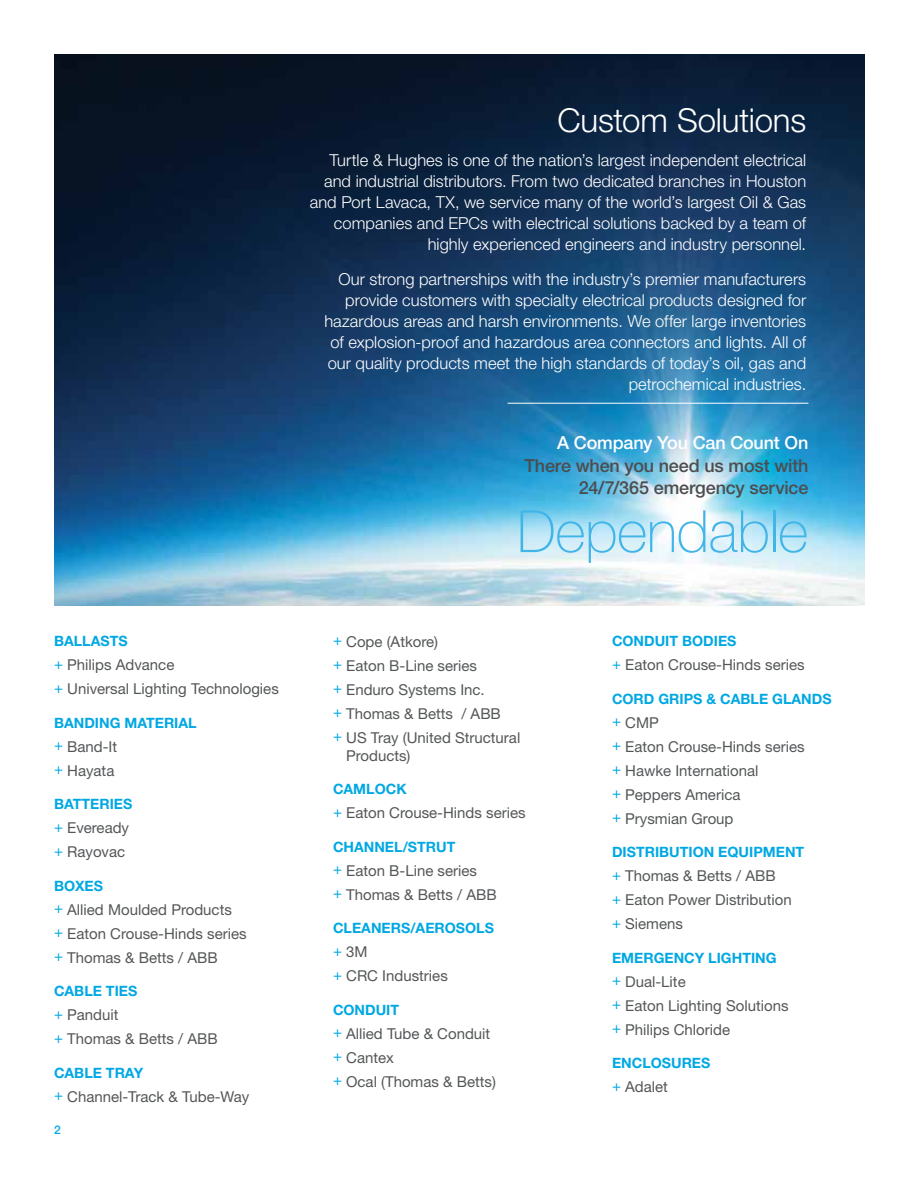
<style>
.page{position:relative;width:918px;height:1188px;background:#fff}
.page>*{position:absolute;margin:0;border:0;box-sizing:border-box;transform-origin:0 0}
.t1{font:100 58.5px "Helvetica Neue LT Std";letter-spacing:-.01em;color:#41b5e8}
.t2{font:300 33px "Helvetica Neue LT Std";letter-spacing:-.005em;color:#fff}
.t3{font:500 18px/22.5px "Helvetica Neue LT Std";letter-spacing:-.01em;color:#4d4d4f;text-align:right}
.t4{font:500 18px "Helvetica Neue LT Std";letter-spacing:-.01em;color:#fff}
.t5{font:300 16.5px/21px "Helvetica Neue LT Std";color:#fff;text-align:right}
.t6{font:15px/24px "Helvetica Neue LT Std";color:#545658}
.t7{font:700 14.25px "Helvetica Neue LT Std";color:#00a8e3}
.t8{font:500 12px "Helvetica Neue LT Std";color:#00a8e3}
.s1{color:#00a8e3}
</style>
<div class="page">
<img style="left:54px;top:54px;width:810px;height:552px">
<hr style="left:508px;top:403px;width:300px;height:1px;background:#fff">
<p class="t7" style="left:54px;top:632px;width:75px">BALLASTS</p>
<p class="t6" style="left:54px;top:653px;width:226px"><span class="s1">+</span> Philips Advance<br><span class="s1">+</span> Universal Lighting Technologies</p>
<p class="t7" style="left:54px;top:714px;width:144px">BANDING MATERIAL</p>
<p class="t6" style="left:54px;top:734px;width:65px"><span class="s1">+</span> Band-It <span class="s1">+</span> Hayata</p>
<p class="t7" style="left:54px;top:795px;width:80px">BATTERIES</p>
<p class="t6" style="left:54px;top:816px;width:77px"><span class="s1">+</span> Eveready <span class="s1">+</span> Rayovac</p>
<p class="t7" style="left:54px;top:877px;width:51px">BOXES</p>
<p class="t6" style="left:54px;top:897px;width:194px"><span class="s1">+</span> Allied Moulded Products<br><span class="s1">+</span> Eaton Crouse-Hinds series <span class="s1">+</span> Thomas &amp; Betts / ABB</p>
<p class="t7" style="left:54px;top:982px;width:85px">CABLE TIES</p>
<p class="t6" style="left:54px;top:1003px;width:165px"><span class="s1">+</span> Panduit<br><span class="s1">+</span> Thomas &amp; Betts / ABB</p>
<p class="t7" style="left:54px;top:1064px;width:91px">CABLE TRAY</p>
<p class="t6" style="left:54px;top:1084px;width:197px"><span class="s1">+</span> Channel-Track &amp; Tube-Way</p>
<p class="t8" style="left:54px;top:1123px;width:8px">2</p>
<h2 class="t2" style="left:557px;top:100px;width:250px">Custom Solutions</h2>
<p class="t5" style="left:310px;top:149px;width:498px">Turtle &amp; Hughes is one of the nation’s largest independent electrical and industrial distributors. From two dedicated branches in Houston and Port Lavaca, TX, we service many of the world’s largest Oil &amp; Gas companies and EPCs with electrical solutions backed by a team of highly experienced engineers and industry personnel.</p>
<p class="t5" style="left:324px;top:268px;width:483px">Our strong partnerships with the industry’s premier manufacturers provide customers with specialty electrical products designed for hazardous areas and harsh environments. We offer large inventories of explosion-proof and hazardous area connectors and lights. All of our quality products meet the high standards of today’s oil, gas and petrochemical industries.</p>
<p class="t4" style="left:557px;top:432px;width:253px">A Company You Can Count On</p>
<p class="t3" style="left:524px;top:454px;width:286px">There when you need us most with<br>24/7/365 emergency service</p>
<h1 class="t1" style="left:517px;top:498px;width:293px">Dependable</h1>
<p class="t6" style="left:333px;top:629px;width:189px"><span class="s1">+</span> Cope (Atkore)<br><span class="s1">+</span> Eaton B-Line series<br><span class="s1">+</span> Enduro Systems Inc.<br><span class="s1">+</span> Thomas &amp; Betts / ABB<br><span class="s1">+</span> US Tray (United Structural</p>
<p class="t6" style="left:346px;top:743px;width:66px">Products)</p>
<p class="t7" style="left:333px;top:780px;width:75px">CAMLOCK</p>
<p class="t6" style="left:333px;top:801px;width:194px"><span class="s1">+</span> Eaton Crouse-Hinds series</p>
<p class="t7" style="left:333px;top:838px;width:124px">CHANNEL/STRUT</p>
<p class="t6" style="left:333px;top:858px;width:165px"><span class="s1">+</span> Eaton B-Line series<br><span class="s1">+</span> Thomas &amp; Betts / ABB</p>
<p class="t7" style="left:333px;top:919px;width:163px">CLEANERS/AEROSOLS</p>
<p class="t6" style="left:333px;top:940px;width:116px"><span class="s1">+</span> 3M<br><span class="s1">+</span> CRC Industries</p>
<p class="t7" style="left:333px;top:1001px;width:68px">CONDUIT</p>
<p class="t6" style="left:333px;top:1021px;width:164px"><span class="s1">+</span> Allied Tube &amp; Conduit <span class="s1">+</span> Cantex<br><span class="s1">+</span> Ocal (Thomas &amp; Betts)</p>
<p class="t7" style="left:612px;top:632px;width:126px">CONDUIT BODIES</p>
<p class="t6" style="left:612px;top:653px;width:194px"><span class="s1">+</span> Eaton Crouse-Hinds series</p>
<p class="t7" style="left:612px;top:690px;width:221px">CORD GRIPS &amp; CABLE GLANDS</p>
<p class="t6" style="left:612px;top:710px;width:194px"><span class="s1">+</span> CMP<br><span class="s1">+</span> Eaton Crouse-Hinds series <span class="s1">+</span> Hawke International<br><span class="s1">+</span> Peppers America<br><span class="s1">+</span> Prysmian Group</p>
<p class="t7" style="left:612px;top:843px;width:194px">DISTRIBUTION EQUIPMENT</p>
<p class="t6" style="left:612px;top:864px;width:181px"><span class="s1">+</span> Thomas &amp; Betts / ABB<br><span class="s1">+</span> Eaton Power Distribution <span class="s1">+</span> Siemens</p>
<p class="t7" style="left:612px;top:949px;width:166px">EMERGENCY LIGHTING</p>
<p class="t6" style="left:612px;top:969px;width:178px"><span class="s1">+</span> Dual-Lite<br><span class="s1">+</span> Eaton Lighting Solutions <span class="s1">+</span> Philips Chloride</p>
<p class="t7" style="left:612px;top:1054px;width:100px">ENCLOSURES</p>
<p class="t6" style="left:612px;top:1075px;width:57px"><span class="s1">+</span> Adalet</p>
</div>
